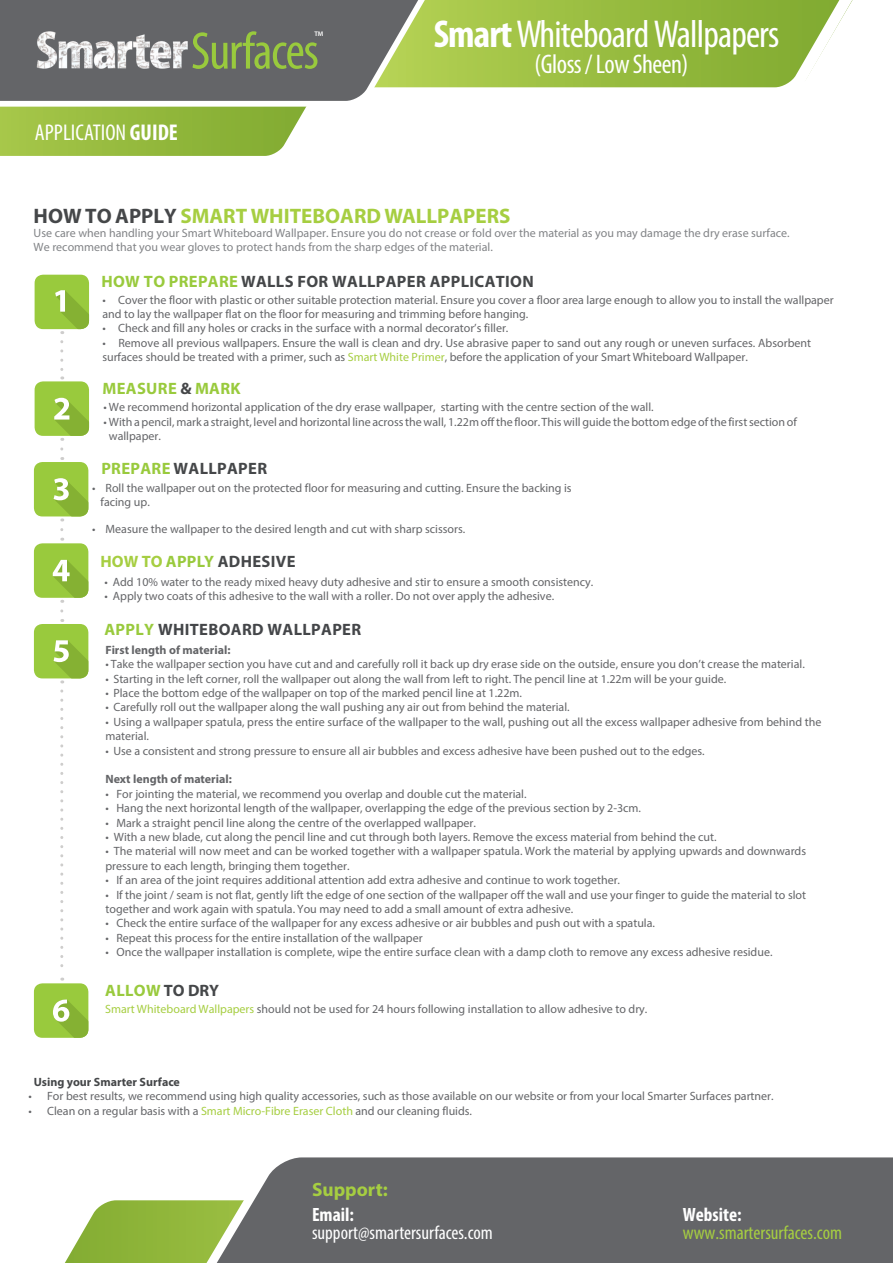
<style>
.page{position:relative;width:893px;height:1263px;background:#fff}
.page>*{position:absolute;margin:0;border:0;box-sizing:border-box;transform-origin:0 0}
.t1{font:condensed 53.25px "Myriad Pro";letter-spacing:-.025em;color:#99ca3d}
.t2{font:condensed 39px "Myriad Pro";letter-spacing:-.025em;color:#fff}
.t3{font:condensed 27px "Myriad Pro";letter-spacing:-.02em;color:#fff}
.t4{font:condensed 22.8px "Myriad Pro";color:#fff}
.t5{font:700 21px "Myriad Pro";color:#a6ce41}
.t6{font:condensed 19.35px/17.5px "Myriad Pro";color:#a6ce41}
.t7{font:condensed 19.35px "Myriad Pro";color:#fff}
.t8{font:700 19.35px "Myriad Pro";color:#a6ce41}
.t9{font:700 condensed 19.35px "Myriad Pro";color:#fff}
.t10{font:700 16.5px "Myriad Pro";letter-spacing:.02em;color:#454749}
.t11{font:700 16.5px "Myriad Pro";letter-spacing:.02em;color:#444649}
.t12{font:700 16.5px "Myriad Pro";letter-spacing:.02em;color:#99ca3d}
.t13{font:12px/14.4px "Myriad Pro";color:#646568}
.t14{font:12px/14.4px "Myriad Pro";color:#828487}
.t15{font:700 12px "Myriad Pro";color:#646568}
.t16{font:700 12px "Myriad Pro";color:#454749}
.t17{font:600 6.75px "Myriad Pro";color:#fff}
.s1{font-weight:700}
.s2{color:#454749}
.s3{color:#99ca3d}
.s4{color:#a6ce41}
.s5{font-weight:700;color:#fff}
</style>
<div class="page">
<svg style="left:0;top:109px;width:305px;height:47px;background:#99bc46"></svg>
<svg style="left:437px;top:0;width:416px;height:88px;background:#a1c252"></svg>
<svg style="left:0;top:0;width:437px;height:109px;background:#7b7f75"></svg>
<img style="left:35px;top:30px;width:154px;height:41px">
<svg style="left:65px;top:1200px;width:94px;height:63px"></svg>
<svg style="left:159px;top:1157px;width:734px;height:106px;background:#717470"></svg>
<svg style="left:60px;top:342px;width:3px;height:37px"></svg>
<div style="left:35px;top:275px;width:54px;height:54px;background:#99ca3d;border-radius:9px"></div>
<svg style="left:55px;top:290px;width:34px;height:44px"></svg>
<div style="left:35px;top:381px;width:54px;height:55px;background:#99ca3d;border-radius:9px"></div>
<div style="left:34px;top:462px;width:54px;height:54px;background:#99ca3d;border-radius:9px"></div>
<svg style="left:54px;top:398px;width:35px;height:43px"></svg>
<svg style="left:60px;top:449px;width:3px;height:11px"></svg>
<div style="left:34px;top:543px;width:54px;height:55px;background:#99ca3d;border-radius:9px"></div>
<svg style="left:54px;top:478px;width:34px;height:43px"></svg>
<svg style="left:60px;top:530px;width:3px;height:11px"></svg>
<div style="left:34px;top:624px;width:54px;height:54px;background:#99ca3d;border-radius:9px"></div>
<svg style="left:53px;top:560px;width:35px;height:43px"></svg>
<svg style="left:60px;top:611px;width:3px;height:11px"></svg>
<div style="left:34px;top:983px;width:54px;height:55px;background:#99ca3d;border-radius:9px"></div>
<svg style="left:53px;top:999px;width:35px;height:39px"></svg>
<svg style="left:54px;top:640px;width:34px;height:43px"></svg>
<svg style="left:60px;top:691px;width:3px;height:289px"></svg>
<p class="t1" style="left:191px;top:19px;width:129px">Surfaces</p>
<p class="t17" style="left:314px;top:30px;width:11px">TM</p>
<p class="t4" style="left:35px;top:118px;width:145px">APPLICATION <span class="s1">GUIDE</span></p>
<h2 class="t2" style="left:434px;top:10px;width:347px"><span class="s1">Smart</span>Whiteboard Wallpapers</h2>
<h3 class="t3" style="left:535px;top:48px;width:155px">(Gloss / Low Sheen)</h3>
<p class="t5" style="left:34px;top:202px;width:478px"><span class="s2">HOW TO APPLY</span> SMART WHITEBOARD WALLPAPERS</p>
<p class="t14" style="left:34px;top:226px;width:757px">Use care when handling your Smart Whiteboard Wallpaper. Ensure you do not crease or fold over the material as you may damage the dry erase surface.<br>We recommend that you wear gloves to protect hands from the sharp edges of the material.</p>
<p class="t10" style="left:101px;top:271px;width:434px"><span class="s3">HOW TO PREPARE</span> WALLS FOR WALLPAPER APPLICATION</p>
<p class="t13" style="left:102px;top:294px;width:733px;line-height:13.4px">• Cover the floor with plastic or other suitable protection material. Ensure you cover a floor area large enough to allow you to install the wallpaper and to lay the wallpaper flat on the floor for measuring and trimming before hanging.</p>
<p class="t13" style="left:102px;top:321px;width:408px">• Check and fill any holes or cracks in the surface with a normal decorator’s filler.</p>
<p class="t13" style="left:102px;top:335px;width:710px">• Remove all previous wallpapers. Ensure the wall is clean and dry. Use abrasive paper to sand out any rough or uneven surfaces. Absorbent surfaces should be treated with a primer, such as <span class="s4">Smart White Primer</span>, before the application of your Smart Whiteboard Wallpaper.</p>
<p class="t12" style="left:102px;top:377px;width:140px">MEASURE <span class="s2">&amp;</span> MARK</p>
<p class="t13" style="left:103px;top:400px;width:552px">• We recommend horizontal application of the dry erase wallpaper, starting with the centre section of the wall.</p>
<p class="t13" style="left:109px;top:414px;width:690px;text-indent:-5px">• With a pencil, mark a straight, level and horizontal line across the wall, 1.22m off the floor. This will guide the bottom edge of the first section of wallpaper.</p>
<p class="t10" style="left:101px;top:458px;width:167px"><span class="s3">PREPARE</span> WALLPAPER</p>
<p class="t13" style="left:101px;top:480px;width:473px;text-indent:-8px">• Roll the wallpaper out on the protected floor for measuring and cutting. Ensure the backing is facing up.</p>
<p class="t13" style="left:92px;top:522px;width:375px">• Measure the wallpaper to the desired length and cut with sharp scissors.</p>
<p class="t10" style="left:101px;top:551px;width:196px"><span class="s4">HOW TO</span> <span class="s3">APPLY</span> ADHESIVE</p>
<p class="t13" style="left:104px;top:574px;width:490px">• Add 10% water to the ready mixed heavy duty adhesive and stir to ensure a smooth consistency.</p>
<p class="t13" style="left:104px;top:588px;width:451px">• Apply two coats of this adhesive to the wall with a roller. Do not over apply the adhesive.</p>
<p class="t11" style="left:104px;top:619px;width:258px"><span class="s3">APPLY</span> WHITEBOARD WALLPAPER</p>
<p class="t15" style="left:105px;top:642px;width:127px">First length of material:</p>
<p class="t13" style="left:105px;top:657px;width:701px">• Take the wallpaper section you have cut and and carefully roll it back up dry erase side on the outside, ensure you don’t crease the material.</p>
<p class="t13" style="left:105px;top:671px;width:622px">• Starting in the left corner, roll the wallpaper out along the wall from left to right. The pencil line at 1.22m will be your guide.</p>
<p class="t13" style="left:105px;top:686px;width:418px">• Place the bottom edge of the wallpaper on top of the marked pencil line at 1.22m.</p>
<p class="t13" style="left:105px;top:700px;width:466px">• Carefully roll out the wallpaper along the wall pushing any air out from behind the material.</p>
<p class="t13" style="left:105px;top:714px;width:717px">• Using a wallpaper spatula, press the entire surface of the wallpaper to the wall, pushing out all the excess wallpaper adhesive from behind the material.</p>
<p class="t13" style="left:105px;top:743px;width:601px">• Use a consistent and strong pressure to ensure all air bubbles and excess adhesive have been pushed out to the edges.</p>
<p class="t15" style="left:105px;top:771px;width:128px">Next length of material:</p>
<p class="t13" style="left:105px;top:786px;width:423px">• For jointing the material, we recommend you overlap and double cut the material.</p>
<p class="t13" style="left:105px;top:801px;width:537px">• Hang the next horizontal length of the wallpaper, overlapping the edge of the previous section by 2-3cm.</p>
<p class="t13" style="left:105px;top:815px;width:372px">• Mark a straight pencil line along the centre of the overlapped wallpaper.</p>
<p class="t13" style="left:105px;top:830px;width:613px">• With a new blade, cut along the pencil line and cut through both layers. Remove the excess material from behind the cut.</p>
<p class="t13" style="left:105px;top:844px;width:702px">• The material will now meet and can be worked together with a wallpaper spatula. Work the material by applying upwards and downwards pressure to each length, bringing them together.</p>
<p class="t13" style="left:105px;top:873px;width:516px">• If an area of the joint requires additional attention add extra adhesive and continue to work together.</p>
<p class="t13" style="left:105px;top:887px;width:702px">• If the joint / seam is not flat, gently lift the edge of one section of the wallpaper off the wall and use your finger to guide the material to slot together and work again with spatula. You may need to add a small amount of extra adhesive.</p>
<p class="t13" style="left:105px;top:916px;width:551px">• Check the entire surface of the wallpaper for any excess adhesive or air bubbles and push out with a spatula.</p>
<p class="t13" style="left:105px;top:930px;width:319px">• Repeat this process for the entire installation of the wallpaper</p>
<p class="t13" style="left:105px;top:945px;width:669px">• Once the wallpaper installation is complete, wipe the entire surface clean with a damp cloth to remove any excess adhesive residue.</p>
<p class="t12" style="left:105px;top:979px;width:115px">ALLOW <span class="s2">TO DRY</span></p>
<p class="t13" style="left:105px;top:1002px;width:544px"><span class="s4">Smart Whiteboard Wallpapers</span> should not be used for 24 hours following installation to allow adhesive to dry.</p>
<p class="t16" style="left:34px;top:1074px;width:148px">Using your Smarter Surface</p>
<p class="t13" style="left:28px;top:1089px;width:747px">• For best results, we recommend using high quality accessories, such as those available on our website or from your local Smarter Surfaces partner.</p>
<p class="t13" style="left:28px;top:1103px;width:445px">• Clean on a regular basis with a <span class="s4">Smart Micro-Fibre Eraser Cloth</span> and our cleaning fluids.</p>
<p class="t8" style="left:312px;top:1177px;width:77px">Support:</p>
<p class="t9" style="left:312px;top:1203px;width:43px">Email:</p>
<p class="t7" style="left:312px;top:1221px;width:182px">support@smartersurfaces.com</p>
<p class="t6" style="left:683px;top:1206px;width:161px"><span class="s5">Website: </span>www.smartersurfaces.com</p>
</div>
